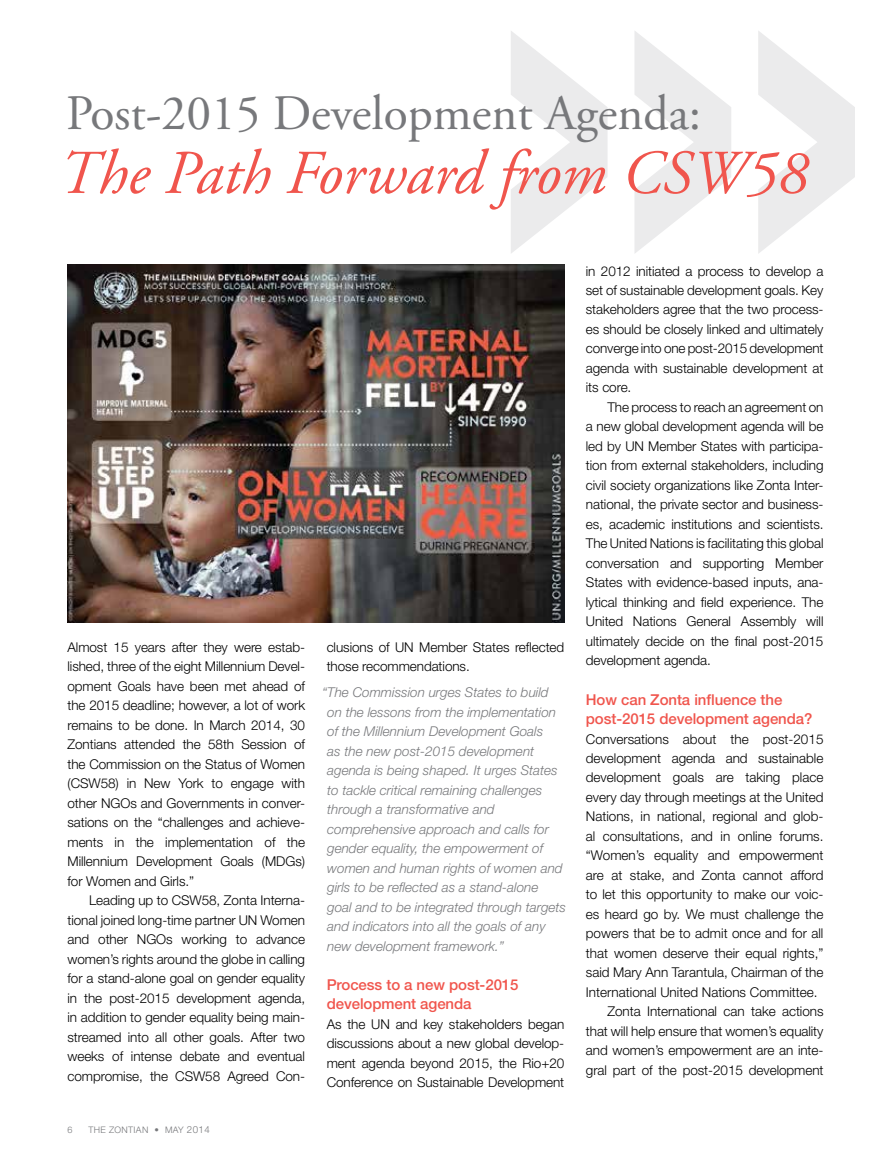
<style>
.page{position:relative;width:891px;height:1161px;background:#fff}
.page>*{position:absolute;margin:0;border:0;box-sizing:border-box;transform-origin:0 0}
.t1{font:italic 62.25px "Adobe Garamond";color:#f0554d}
.t2{font:49.5px "Adobe Garamond";color:#77787b}
.t3{font:500 15px/19.5px "Helvetica Neue";letter-spacing:-.005em;color:#f0554d}
.t4{font:300 13.5px/19.5px "Helvetica Neue";letter-spacing:-.005em;color:#000;text-align:justify}
.t5{font:italic 300 13.5px/19.5px "Helvetica Neue";color:#77787b}
.t6{font:300 9px "Helvetica Neue";letter-spacing:.04em;color:#77787b}
.s1{font-size:9.75px}
</style>
<div class="page">
<svg style="left:511px;top:31px;width:97px;height:222px"></svg>
<svg style="left:634px;top:31px;width:97px;height:222px"></svg>
<svg style="left:758px;top:31px;width:97px;height:222px"></svg>
<img style="left:68px;top:265px;width:496px;height:358px">
<h2 class="t2" style="left:66px;top:86px;width:637px">Post-2015 Development Agenda:</h2>
<h1 class="t1" style="left:58px;top:140px;width:751px">The Path Forward from CSW58</h1>
<p class="t4" style="left:68px;top:637px;width:239px">Almost 15 years after they were estab&shy;lished, three of the eight Millennium Devel&shy;opment Goals have been met ahead of the 2015 deadline; however, a lot of work remains to be done. In March 2014, 30<br>Zontians attended the 58th Session of the Commission on the Status of Women (CSW58) in New York to engage with other NGOs and Governments in conver&shy;sations on the “challenges and achieve&shy;ments in the implementation of the Millennium Development Goals (MDGs) for Women and Girls.”</p>
<p class="t4" style="left:68px;top:890px;width:239px;text-indent:22px">Leading up to CSW58, Zonta Interna&shy;tional joined long-time partner UN Women and other NGOs working to advance women’s rights around the globe in calling for a stand-alone goal on gender equality in the post-2015 development agenda, in addition to gender equality being main&shy;streamed into all other goals. After two weeks of intense debate and eventual compromise, the CSW58 Agreed Con-</p>
<p class="t6" style="left:68px;top:1124px;width:7px">6</p>
<p class="t6" style="left:88px;top:1124px;width:123px">THE ZONTIAN • MAY <span class="s1">2014</span></p>
<p class="t4" style="left:327px;top:637px;width:239px">clusions of UN Member States reflected those recommendations.</p>
<p class="t5" style="left:327px;top:682px;width:240px;text-indent:-5px">“The Commission urges States to build on the lessons from the implementation of the Millennium Development Goals<br>as the new post-2015 development agenda is being shaped. It urges States to tackle critical remaining challenges through a transformative and comprehensive approach and calls for gender equality, the empowerment of women and human rights of women and girls to be reflected as a stand-alone goal and to be integrated through targets and indicators into all the goals of any new development framework.”</p>
<p class="t3" style="left:327px;top:975px;width:193px">Process to a new post-2015 development agenda</p>
<p class="t4" style="left:327px;top:1014px;width:239px">As the UN and key stakeholders began discussions about a new global develop&shy;ment agenda beyond 2015, the Rio+20<br>Conference on Sustainable Development</p>
<p class="t4" style="left:586px;top:261px;width:239px">in 2012 initiated a process to develop a set of sustainable development goals. Key stakeholders agree that the two process&shy;es should be closely linked and ultimately converge into one post-2015 development agenda with sustainable development at its core.</p>
<p class="t4" style="left:586px;top:397px;width:239px;text-indent:22px">The process to reach an agreement on a new global development agenda will be led by UN Member States with participa&shy;tion from external stakeholders, including civil society organizations like Zonta Inter&shy;national, the private sector and business&shy;es, academic institutions and scientists.<br>The United Nations is facilitating this global conversation and supporting Member States with evidence-based inputs, ana&shy;lytical thinking and field experience. The United Nations General Assembly will ultimately decide on the final post-2015 development agenda.</p>
<p class="t3" style="left:586px;top:689px;width:228px">How can Zonta influence the post-2015 development agenda?</p>
<p class="t4" style="left:586px;top:729px;width:239px">Conversations about the post-2015</p>
<p class="t4" style="left:586px;top:748px;width:239px">development agenda and sustainable</p>
<p class="t4" style="left:586px;top:768px;width:239px">development goals are taking place</p>
<p class="t4" style="left:586px;top:787px;width:239px">every day through meetings at the United</p>
<p class="t4" style="left:586px;top:807px;width:239px">Nations, in national, regional and glob-</p>
<p class="t4" style="left:586px;top:826px;width:239px">al consultations, and in online forums.</p>
<p class="t4" style="left:586px;top:846px;width:239px">“Women’s equality and empowerment</p>
<p class="t4" style="left:586px;top:865px;width:239px">are at stake, and Zonta cannot afford</p>
<p class="t4" style="left:586px;top:885px;width:239px">to let this opportunity to make our voic-</p>
<p class="t4" style="left:586px;top:904px;width:239px">es heard go by. We must challenge the</p>
<p class="t4" style="left:586px;top:924px;width:239px">powers that be to admit once and for all</p>
<p class="t4" style="left:586px;top:943px;width:239px">that women deserve their equal rights,”</p>
<p class="t4" style="left:586px;top:963px;width:239px">said Mary Ann Tarantula, Chairman of the</p>
<p class="t4" style="left:586px;top:982px;width:233px">International United Nations Committee.</p>
<p class="t4" style="left:608px;top:1002px;width:218px">Zonta International can take actions</p>
<p class="t4" style="left:586px;top:1021px;width:239px">that will help ensure that women’s equality</p>
<p class="t4" style="left:586px;top:1041px;width:239px">and women’s empowerment are an inte-</p>
<p class="t4" style="left:586px;top:1060px;width:239px">gral part of the post-2015 development</p>
</div>
